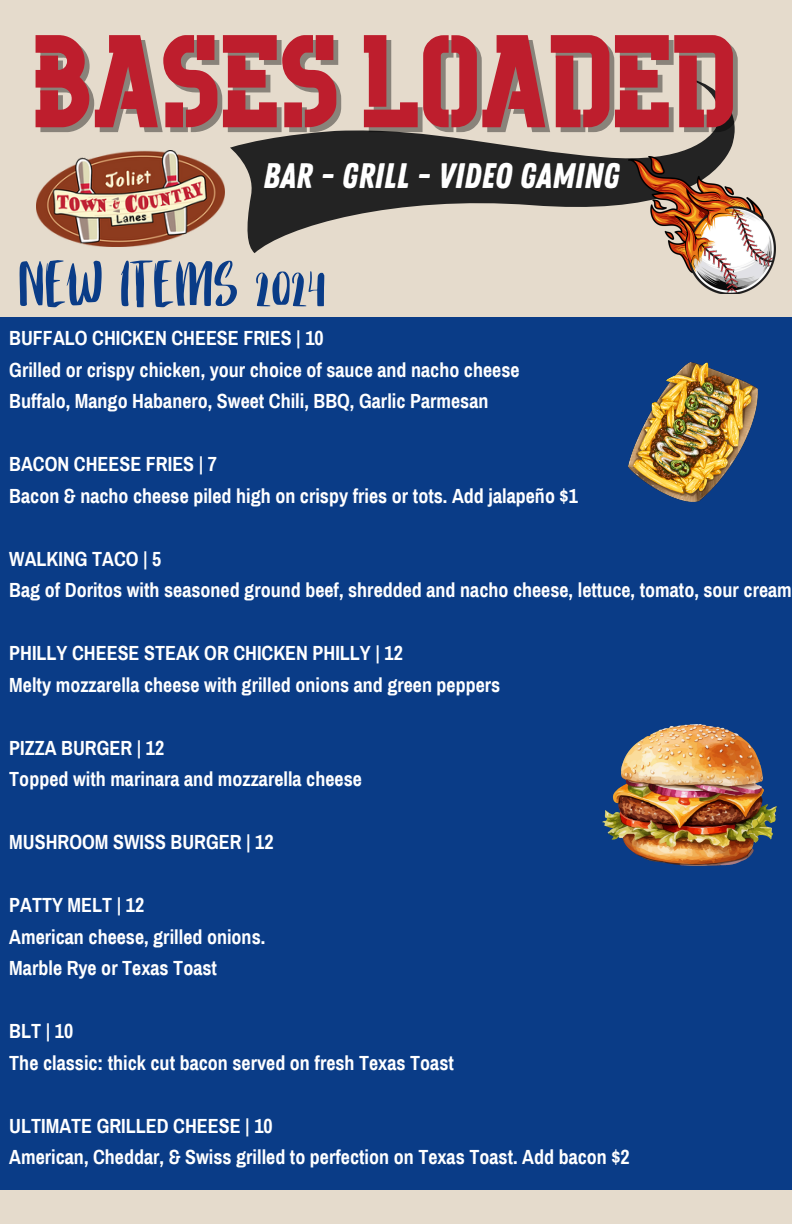
<style>
.page{position:relative;width:792px;height:1224px;background:#e5dbcc}
.page>*{position:absolute;margin:0;border:0;box-sizing:border-box;transform-origin:0 0}
.t1{font:110.2px "Organic Stencil";color:#be1e2d}
.t2{font:62px "Ramen Yandi Designs";color:#0a3c87}
.t3{font:35.4px "Zing Rust Base";color:#fff}
.t4{font:700 20px "Archivo Narrow";color:#fff}
</style>
<div class="page">
<svg style="left:230px;top:79px;width:505px;height:174px"></svg>
<img style="left:629px;top:156px;width:147px;height:138px">
<div style="left:0;top:317px;width:792px;height:872px;background:#0a3c87"></div>
<img style="left:602px;top:725px;width:174px;height:141px">
<img style="left:629px;top:362px;width:129px;height:140px">
<img style="left:37px;top:150px;width:187px;height:96px">
<p class="t1" style="left:36px;top:45px;width:704px">BASES LOADED</p>
<h1 class="t3" style="left:263px;top:155px;width:358px">BAR - GRILL - VIDEO GAMING</h1>
<p class="t2" style="left:18px;top:254px;width:309px">NEW ITEMS 2024</p>
<p class="t4" style="left:9px;top:328px;width:316px">BUFFALO CHICKEN CHEESE FRIES | 10</p>
<p class="t4" style="left:9px;top:359px;width:512px">Grilled or crispy chicken, your choice of sauce and nacho cheese</p>
<h2 class="t4" style="left:9px;top:391px;width:481px">Buffalo, Mango Habanero, Sweet Chili, BBQ, Garlic Parmesan</h2>
<p class="t4" style="left:9px;top:454px;width:209px">BACON CHEESE FRIES | 7</p>
<p class="t4" style="left:9px;top:485px;width:570px">Bacon &amp; nacho cheese piled high on crispy fries or tots. Add jalapeño $1</p>
<p class="t4" style="left:9px;top:548px;width:154px">WALKING TACO | 5</p>
<p class="t4" style="left:9px;top:580px;width:784px">Bag of Doritos with seasoned ground beef, shredded and nacho cheese, lettuce, tomato, sour cream</p>
<p class="t4" style="left:9px;top:643px;width:395px">PHILLY CHEESE STEAK OR CHICKEN PHILLY | 12</p>
<p class="t4" style="left:9px;top:674px;width:493px">Melty mozzarella cheese with grilled onions and green peppers</p>
<p class="t4" style="left:9px;top:737px;width:156px">PIZZA BURGER | 12</p>
<p class="t4" style="left:9px;top:769px;width:354px">Topped with marinara and mozzarella cheese</p>
<p class="t4" style="left:9px;top:832px;width:266px">MUSHROOM SWISS BURGER | 12</p>
<p class="t4" style="left:9px;top:895px;width:136px">PATTY MELT | 12</p>
<p class="t4" style="left:9px;top:926px;width:258px">American cheese, grilled onions.</p>
<h4 class="t4" style="left:9px;top:958px;width:209px">Marble Rye or Texas Toast</h4>
<p class="t4" style="left:9px;top:1021px;width:65px">BLT | 10</p>
<p class="t4" style="left:9px;top:1052px;width:446px">The classic: thick cut bacon served on fresh Texas Toast</p>
<p class="t4" style="left:9px;top:1115px;width:265px">ULTIMATE GRILLED CHEESE | 10</p>
<p class="t4" style="left:9px;top:1147px;width:622px">American, Cheddar, &amp; Swiss grilled to perfection on Texas Toast. Add bacon $2</p>
</div>
